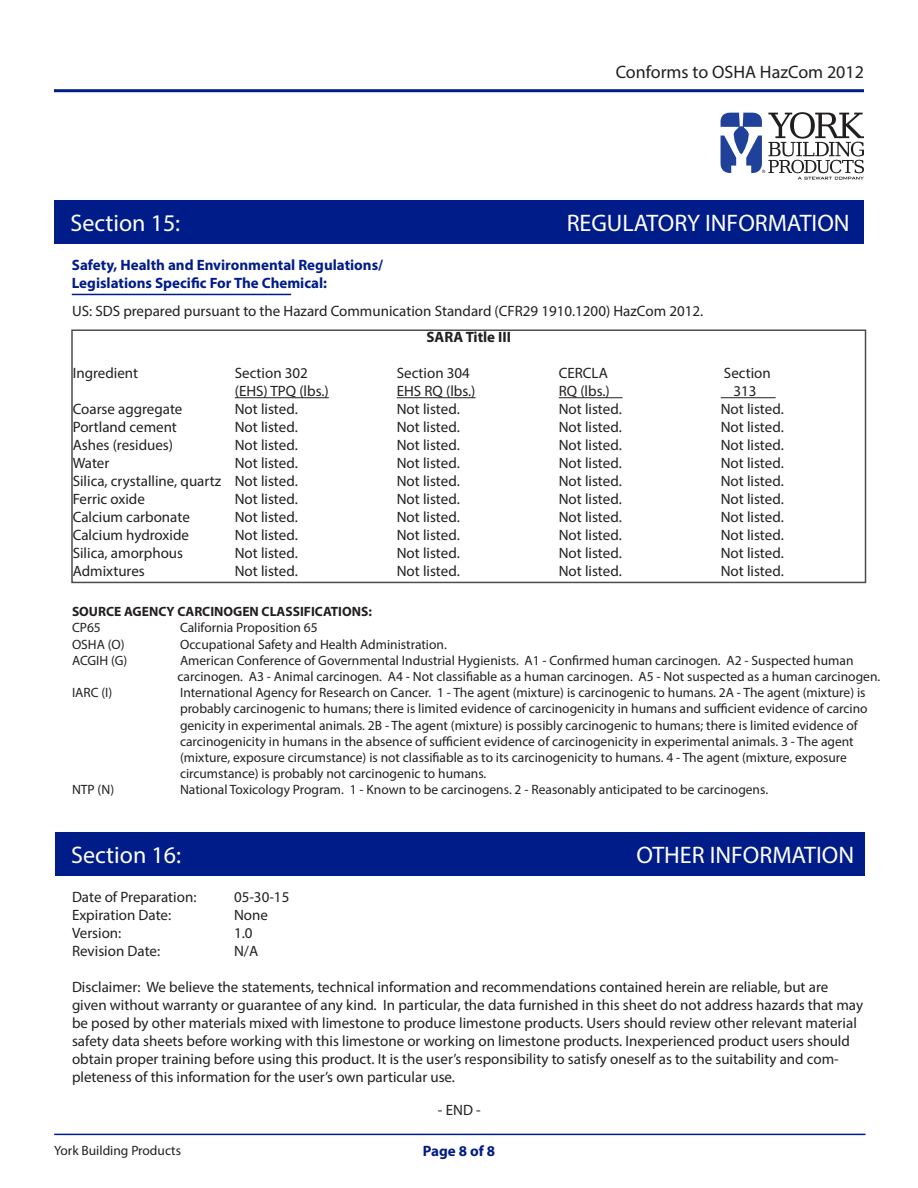
<style>
.page{position:relative;width:918px;height:1188px;background:#fff}
.page>*{position:absolute;margin:0;border:0;box-sizing:border-box;transform-origin:0 0}
.t1{font:24px "Myriad Pro";color:#fff}
.t2{font:18px "Myriad Pro";color:#231f20}
.t3{font:15px/18px "Myriad Pro";color:#231f20}
.t4{font:700 15px/18px "Myriad Pro";color:#001c88}
.t5{font:700 15px "Myriad Pro";color:#231f20}
.t6{font:13.5px/16.2px "Myriad Pro";color:#231f20}
.t7{font:700 13.5px "Myriad Pro";color:#231f20}
</style>
<div class="page">
<hr style="left:54px;top:89px;width:810px;height:3px;background:#001c88">
<svg style="left:721px;top:112px;width:143px;height:68px"></svg>
<div style="left:54px;top:200px;width:810px;height:44px;background:#001c88"></div>
<hr style="left:54px;top:1134px;width:812px;height:1px;background:#001c88">
<hr style="left:72px;top:294px;width:219px;height:1px;background:#001c88">
<div style="left:55px;top:832px;width:810px;height:44px;background:#001c88"></div>
<hr style="left:235px;top:397px;width:94px;height:1px;background:#231f20">
<hr style="left:397px;top:397px;width:79px;height:1px;background:#231f20">
<hr style="left:559px;top:397px;width:64px;height:1px;background:#231f20">
<hr style="left:721px;top:397px;width:55px;height:1px;background:#231f20">
<div style="left:71px;top:329px;width:795px;height:254px;border:2px solid #4b4c4d"></div>
<p class="t2" style="left:616px;top:61px;width:250px">Conforms to OSHA HazCom 2012</p>
<p class="t1" style="left:70px;top:208px;width:111px">Section 15:</p>
<p class="t1" style="left:567px;top:208px;width:285px">REGULATORY INFORMATION</p>
<p class="t4" style="left:72px;top:255px;width:313px">Safety, Health and Environmental Regulations/<br>Legislations Specific For The Chemical:</p>
<p class="t3" style="left:72px;top:302px;width:633px">US: SDS prepared pursuant to the Hazard Communication Standard (CFR29 1910.1200) HazCom 2012.</p>
<p class="t5" style="left:426px;top:327px;width:86px">SARA Title III</p>
<p class="t3" style="left:73px;top:364px;width:67px">Ingredient</p>
<p class="t3" style="left:235px;top:364px;width:75px">Section 302</p>
<p class="t3" style="left:397px;top:364px;width:75px">Section 304</p>
<p class="t3" style="left:559px;top:364px;width:51px">CERCLA</p>
<p class="t3" style="left:724px;top:364px;width:48px">Section</p>
<p class="t3" style="left:235px;top:382px;width:96px">(EHS) TPQ (lbs.)</p>
<p class="t3" style="left:397px;top:382px;width:80px">EHS RQ (lbs.)</p>
<p class="t3" style="left:559px;top:382px;width:53px">RQ (lbs.)</p>
<p class="t3" style="left:733px;top:382px;width:25px">313</p>
<p class="t3" style="left:73px;top:400px;width:111px">Coarse aggregate</p>
<p class="t3" style="left:235px;top:400px;width:65px">Not listed.</p>
<p class="t3" style="left:397px;top:400px;width:65px">Not listed.</p>
<p class="t3" style="left:559px;top:400px;width:65px">Not listed.</p>
<p class="t3" style="left:721px;top:400px;width:65px">Not listed.</p>
<p class="t3" style="left:73px;top:418px;width:106px">Portland cement</p>
<p class="t3" style="left:235px;top:418px;width:65px">Not listed.</p>
<p class="t3" style="left:397px;top:418px;width:65px">Not listed.</p>
<p class="t3" style="left:559px;top:418px;width:65px">Not listed.</p>
<p class="t3" style="left:721px;top:418px;width:65px">Not listed.</p>
<p class="t3" style="left:73px;top:436px;width:102px">Ashes (residues)</p>
<p class="t3" style="left:235px;top:436px;width:65px">Not listed.</p>
<p class="t3" style="left:397px;top:436px;width:65px">Not listed.</p>
<p class="t3" style="left:559px;top:436px;width:65px">Not listed.</p>
<p class="t3" style="left:721px;top:436px;width:65px">Not listed.</p>
<p class="t3" style="left:73px;top:454px;width:38px">Water</p>
<p class="t3" style="left:235px;top:454px;width:65px">Not listed.</p>
<p class="t3" style="left:397px;top:454px;width:65px">Not listed.</p>
<p class="t3" style="left:559px;top:454px;width:65px">Not listed.</p>
<p class="t3" style="left:721px;top:454px;width:65px">Not listed.</p>
<p class="t3" style="left:73px;top:472px;width:227px">Silica, crystalline, quartz Not listed.</p>
<p class="t3" style="left:397px;top:472px;width:65px">Not listed.</p>
<p class="t3" style="left:559px;top:472px;width:65px">Not listed.</p>
<p class="t3" style="left:721px;top:472px;width:65px">Not listed.</p>
<p class="t3" style="left:73px;top:490px;width:74px">Ferric oxide</p>
<p class="t3" style="left:235px;top:490px;width:65px">Not listed.</p>
<p class="t3" style="left:397px;top:490px;width:65px">Not listed.</p>
<p class="t3" style="left:559px;top:490px;width:65px">Not listed.</p>
<p class="t3" style="left:721px;top:490px;width:65px">Not listed.</p>
<p class="t3" style="left:73px;top:508px;width:119px">Calcium carbonate</p>
<p class="t3" style="left:235px;top:508px;width:65px">Not listed.</p>
<p class="t3" style="left:397px;top:508px;width:65px">Not listed.</p>
<p class="t3" style="left:559px;top:508px;width:65px">Not listed.</p>
<p class="t3" style="left:721px;top:508px;width:65px">Not listed.</p>
<p class="t3" style="left:73px;top:526px;width:118px">Calcium hydroxide</p>
<p class="t3" style="left:235px;top:526px;width:65px">Not listed.</p>
<p class="t3" style="left:397px;top:526px;width:65px">Not listed.</p>
<p class="t3" style="left:559px;top:526px;width:65px">Not listed.</p>
<p class="t3" style="left:721px;top:526px;width:65px">Not listed.</p>
<p class="t3" style="left:73px;top:544px;width:112px">Silica, amorphous</p>
<p class="t3" style="left:235px;top:544px;width:65px">Not listed.</p>
<p class="t3" style="left:397px;top:544px;width:65px">Not listed.</p>
<p class="t3" style="left:559px;top:544px;width:65px">Not listed.</p>
<p class="t3" style="left:721px;top:544px;width:65px">Not listed.</p>
<p class="t3" style="left:73px;top:562px;width:74px">Admixtures</p>
<p class="t3" style="left:235px;top:562px;width:65px">Not listed.</p>
<p class="t3" style="left:397px;top:562px;width:65px">Not listed.</p>
<p class="t3" style="left:559px;top:562px;width:65px">Not listed.</p>
<p class="t3" style="left:721px;top:562px;width:65px">Not listed.</p>
<p class="t7" style="left:72px;top:603px;width:301px">SOURCE AGENCY CARCINOGEN CLASSIFICATIONS:</p>
<p class="t6" style="left:72px;top:620px;width:30px">CP65</p>
<p class="t6" style="left:180px;top:620px;width:139px">California Proposition 65</p>
<p class="t6" style="left:72px;top:636px;width:54px">OSHA (O)</p>
<p class="t6" style="left:180px;top:636px;width:268px">Occupational Safety and Health Administration.</p>
<p class="t6" style="left:72px;top:652px;width:57px">ACGIH (G)</p>
<p class="t6" style="left:178px;top:652px;width:704px">American Conference of Governmental Industrial Hygienists. A1 - Confirmed human carcinogen. A2 - Suspected human carcinogen. A3 - Animal carcinogen. A4 - Not classifiable as a human carcinogen. A5 - Not suspected as a human carcinogen.</p>
<p class="t6" style="left:72px;top:684px;width:42px">IARC (I)</p>
<p class="t6" style="left:180px;top:684px;width:687px">International Agency for Research on Cancer. 1 - The agent (mixture) is carcinogenic to humans. 2A - The agent (mixture) is</p>
<p class="t6" style="left:180px;top:701px;width:689px">probably carcinogenic to humans; there is limited evidence of carcinogenicity in humans and sufficient evidence of carcino</p>
<p class="t6" style="left:180px;top:717px;width:679px">genicity in experimental animals. 2B - The agent (mixture) is possibly carcinogenic to humans; there is limited evidence of</p>
<p class="t6" style="left:180px;top:733px;width:675px">carcinogenicity in humans in the absence of sufficient evidence of carcinogenicity in experimental animals. 3 - The agent</p>
<p class="t6" style="left:180px;top:749px;width:669px">(mixture, exposure circumstance) is not classifiable as to its carcinogenicity to humans. 4 - The agent (mixture, exposure</p>
<p class="t6" style="left:180px;top:765px;width:308px">circumstance) is probably not carcinogenic to humans.</p>
<p class="t6" style="left:72px;top:782px;width:44px">NTP (N)</p>
<p class="t6" style="left:180px;top:782px;width:590px">National Toxicology Program. 1 - Known to be carcinogens. 2 - Reasonably anticipated to be carcinogens.</p>
<p class="t1" style="left:71px;top:840px;width:111px">Section 16:</p>
<p class="t1" style="left:636px;top:840px;width:219px">OTHER INFORMATION</p>
<p class="t3" style="left:72px;top:888px;width:126px">Date of Preparation:</p>
<p class="t3" style="left:234px;top:888px;width:57px">05-30-15</p>
<p class="t3" style="left:72px;top:906px;width:101px">Expiration Date:</p>
<p class="t3" style="left:234px;top:906px;width:35px">None</p>
<p class="t3" style="left:72px;top:924px;width:51px">Version:</p>
<p class="t3" style="left:234px;top:924px;width:20px">1.0</p>
<p class="t3" style="left:72px;top:942px;width:90px">Revision Date:</p>
<p class="t3" style="left:234px;top:942px;width:26px">N/A</p>
<p class="t3" style="left:72px;top:978px;width:793px">Disclaimer: We believe the statements, technical information and recommendations contained herein are reliable, but are given without warranty or guarantee of any kind. In particular, the data furnished in this sheet do not address hazards that may be posed by other materials mixed with limestone to produce limestone products. Users should review other relevant material safety data sheets before working with this limestone or working on limestone products. Inexperienced product users should obtain proper training before using this product. It is the user’s responsibility to satisfy oneself as to the suitability and com&shy;pleteness of this information for the user’s own particular use.</p>
<p class="t3" style="left:438px;top:1101px;width:44px">- END -</p>
<p class="t6" style="left:54px;top:1142px;width:128px">York Building Products</p>
<p class="t4" style="left:423px;top:1141px;width:74px">Page 8 of 8</p>
</div>
